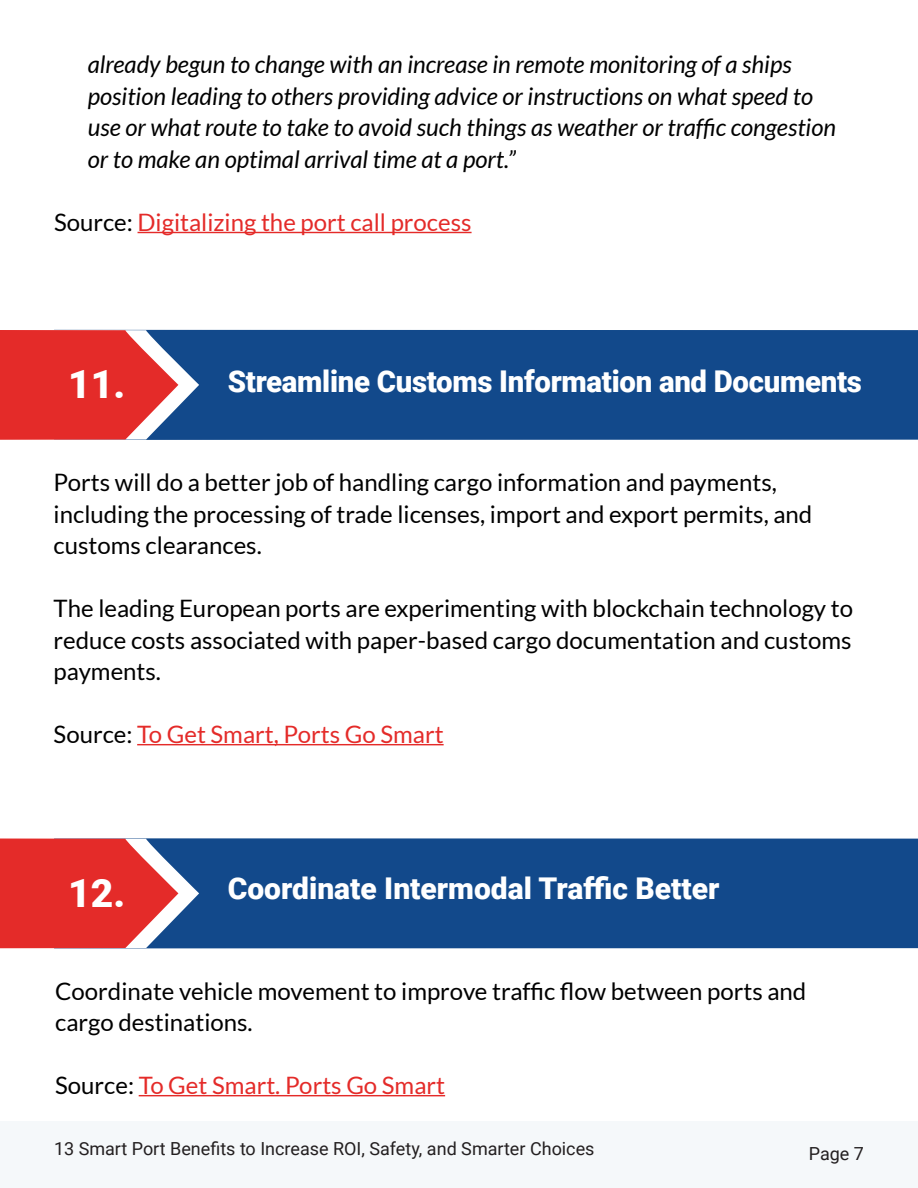
<style>
.page{position:relative;width:918px;height:1188px;background:#fff}
.page>*{position:absolute;margin:0;border:0;box-sizing:border-box;transform-origin:0 0}
.t1{font:900 39px "Roboto";color:#fff}
.t2{font:900 30px "Roboto";letter-spacing:-.01em;color:#fff}
.t3{font:24px/31.5px "Lato";color:#000}
.t4{font:italic 24px/31.5px "Lato";color:#000}
.t5{font:24px "Lato";color:#e42b29}
.t6{font:18px "Roboto";color:#231f20}
.s1{color:#000}
</style>
<div class="page">
<div style="left:0;top:1121px;width:918px;height:67px;background:#f5f8fa"></div>
<hr style="left:138px;top:232px;width:334px;height:1px;background:#e42b29">
<hr style="left:137px;top:744px;width:307px;height:1px;background:#e42b29">
<hr style="left:139px;top:1095px;width:306px;height:1px;background:#e42b29">
<div style="left:199px;top:838px;width:719px;height:110px;background:#12498b"></div>
<svg style="left:0;top:838px;width:199px;height:110px;background:#c9454d"></svg>
<div style="left:199px;top:330px;width:719px;height:110px;background:#12498b"></div>
<svg style="left:0;top:330px;width:199px;height:110px;background:#c9454d"></svg>
<p class="t4" style="left:88px;top:50px;width:750px">already begun to change with an increase in remote monitoring of a ships position leading to others providing advice or instructions on what speed to use or what route to take to avoid such things as weather or traffic congestion or to make an optimal arrival time at a port.”</p>
<p class="t5" style="left:54px;top:209px;width:419px"><span class="s1">Source:</span> Digitalizing the port call process</p>
<p class="t1" style="left:68px;top:357px;width:58px">11.</p>
<p class="t2" style="left:228px;top:361px;width:636px">Streamline Customs Information and Documents</p>
<p class="t3" style="left:54px;top:466px;width:760px">Ports will do a better job of handling cargo information and payments, including the processing of trade licenses, import and export permits, and customs clearances.</p>
<p class="t3" style="left:54px;top:592px;width:801px;text-align:justify">The leading European ports are experimenting with blockchain technology to reduce costs associated with paper-based cargo documentation and customs payments.</p>
<p class="t5" style="left:54px;top:721px;width:391px"><span class="s1">Source:</span> To Get Smart, Ports Go Smart</p>
<p class="t1" style="left:68px;top:866px;width:58px">12.</p>
<p class="t2" style="left:228px;top:868px;width:493px">Coordinate Intermodal Traffic Better</p>
<p class="t3" style="left:55px;top:975px;width:753px">Coordinate vehicle movement to improve traffic flow between ports and cargo destinations.</p>
<p class="t5" style="left:55px;top:1072px;width:391px"><span class="s1">Source:</span> To Get Smart. Ports Go Smart</p>
<p class="t6" style="left:54px;top:1136px;width:542px">13 Smart Port Benefits to Increase ROI, Safety, and Smarter Choices</p>
<p class="t6" style="left:809px;top:1141px;width:57px">Page 7</p>
</div>
